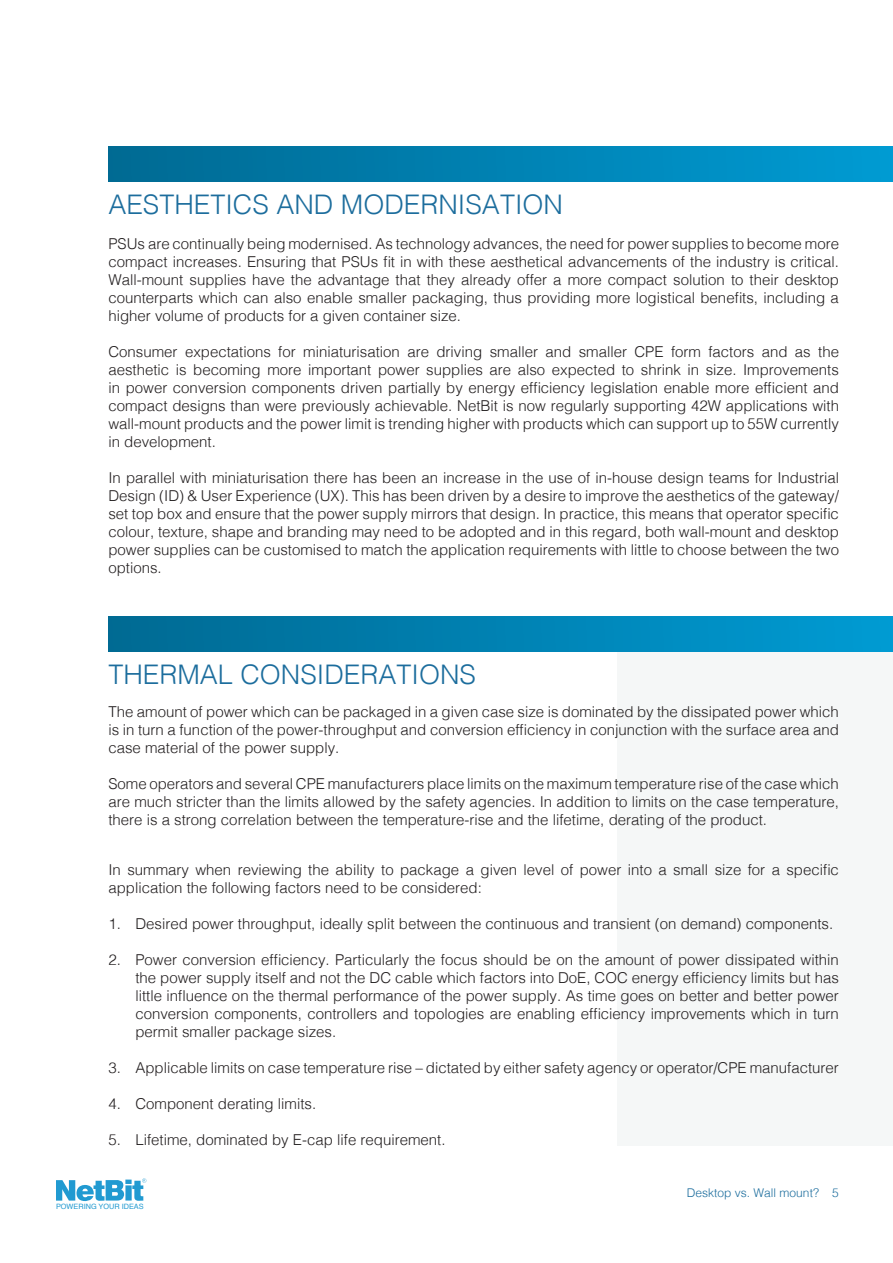
<style>
.page{position:relative;width:893px;height:1263px;background:#fff}
.page>*{position:absolute;margin:0;border:0;box-sizing:border-box;transform-origin:0 0}
.t1{font:300 27px "Helvetica";color:#1c6d9d}
.t2{font:300 15px/18px "Helvetica";color:#231f20;text-align:justify}
.t3{font:300 12px "Helvetica";color:#1c6d9d}
.t4{font:7.35px "Helvetica";color:#219ad1}
</style>
<div class="page">
<div style="left:618px;top:617px;width:275px;height:528px;background:#f5f7f7"></div>
<svg style="left:56px;top:1178px;width:90px;height:23px"></svg>
<div style="left:108px;top:147px;width:785px;height:35px;background:linear-gradient(to right,#006992,#009bd3)"></div>
<div style="left:108px;top:617px;width:785px;height:34px;background:linear-gradient(to right,#006992,#009bd3)"></div>
<p class="t1" style="left:108px;top:181px;width:456px">AESTHETICS AND MODERNISATION</p>
<p class="t2" style="left:108px;top:233px;width:732px">PSUs are continually being modernised. As technology advances, the need for power supplies to become more compact increases. Ensuring that PSUs fit in with these aesthetical advancements of the industry is critical.<br>Wall-mount supplies have the advantage that they already offer a more compact solution to their desktop counterparts which can also enable smaller packaging, thus providing more logistical benefits, including a higher volume of products for a given container size.</p>
<p class="t2" style="left:108px;top:341px;width:732px">Consumer expectations for miniaturisation are driving smaller and smaller CPE form factors and as the aesthetic is becoming more important power supplies are also expected to shrink in size. Improvements in power conversion components driven partially by energy efficiency legislation enable more efficient and compact designs than were previously achievable. NetBit is now regularly supporting 42W applications with wall-mount products and the power limit is trending higher with products which can support up to 55W currently in development.</p>
<p class="t2" style="left:108px;top:467px;width:732px">In parallel with miniaturisation there has been an increase in the use of in-house design teams for Industrial Design (ID) &amp; User Experience (UX). This has been driven by a desire to improve the aesthetics of the gateway/ set top box and ensure that the power supply mirrors that design. In practice, this means that operator specific colour, texture, shape and branding may need to be adopted and in this regard, both wall-mount and desktop power supplies can be customised to match the application requirements with little to choose between the two options.</p>
<p class="t1" style="left:108px;top:651px;width:369px">THERMAL CONSIDERATIONS</p>
<p class="t2" style="left:108px;top:701px;width:732px">The amount of power which can be packaged in a given case size is dominated by the dissipated power which is in turn a function of the power-throughput and conversion efficiency in conjunction with the surface area and case material of the power supply.</p>
<p class="t2" style="left:108px;top:773px;width:732px">Some operators and several CPE manufacturers place limits on the maximum temperature rise of the case which are much stricter than the limits allowed by the safety agencies. In addition to limits on the case temperature, there is a strong correlation between the temperature-rise and the lifetime, derating of the product.</p>
<p class="t2" style="left:108px;top:860px;width:732px">In summary when reviewing the ability to package a given level of power into a small size for a specific application the following factors need to be considered:</p>
<p class="t2" style="left:108px;top:914px;width:726px">1. Desired power throughput, ideally split between the continuous and transient (on demand) components.</p>
<p class="t2" style="left:135px;top:950px;width:705px;text-indent:-27px">2. Power conversion efficiency. Particularly the focus should be on the amount of power dissipated within the power supply itself and not the DC cable which factors into DoE, COC energy efficiency limits but has little influence on the thermal performance of the power supply. As time goes on better and better power conversion components, controllers and topologies are enabling efficiency improvements which in turn permit smaller package sizes.</p>
<p class="t2" style="left:108px;top:1058px;width:732px">3. Applicable limits on case temperature rise – dictated by either safety agency or operator/CPE manufacturer</p>
<p class="t2" style="left:108px;top:1094px;width:209px">4. Component derating limits.</p>
<p class="t2" style="left:108px;top:1130px;width:339px">5. Lifetime, dominated by E-cap life requirement.</p>
<p class="t4" style="left:56px;top:1200px;width:89px">POWERING YOUR IDEAS</p>
<p class="t3" style="left:687px;top:1182px;width:134px">Desktop vs. Wall mount?</p>
<p class="t3" style="left:832px;top:1182px;width:8px">5</p>
</div>
